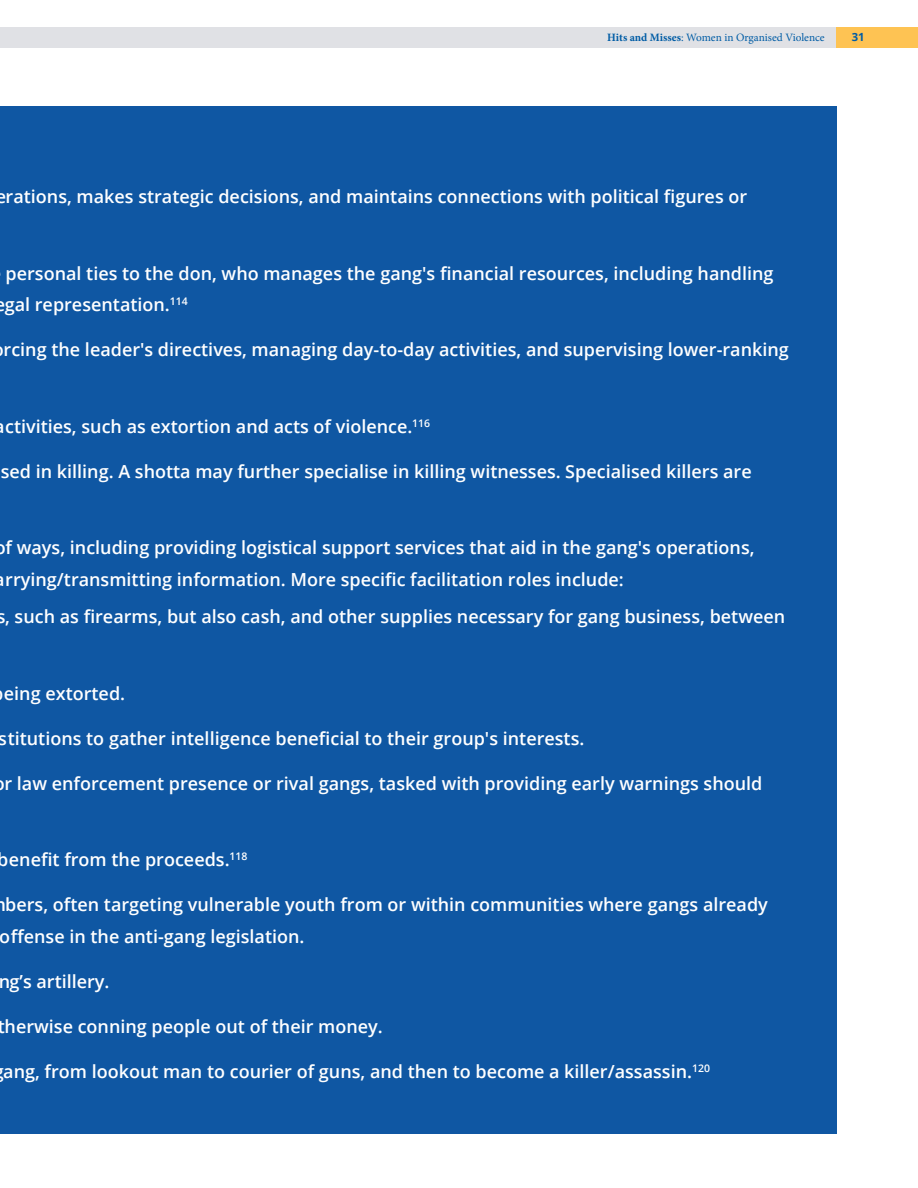
<style>
.page{position:relative;width:918px;height:1188px;background:#fff}
.page>*{position:absolute;margin:0;border:0;box-sizing:border-box;transform-origin:0 0}
.t1{font:600 18px/31.5px "Open Sans";color:#fff}
.t2{font:11.25px "Mignon";color:#005ca5}
.t3{font:700 11.25px "Open Sans";color:#005ca5}
.s1{font-weight:700}
</style>
<div class="page">
<div style="left:0;top:107px;width:837px;height:1027px;background:#0f57a3"></div>
<div style="left:0;top:27px;width:918px;height:21px;background:#e0e1e5"></div>
<div style="left:836px;top:27px;width:82px;height:21px;background:#fec353"></div>
<p class="t2" style="left:607px;top:29px;width:219px"><span class="s1">Hits and Misses</span>: Women in Organised Violence</p>
<p class="t3" style="left:852px;top:29px;width:14px">31</p>
<p class="t1" style="left:-5px;top:181px;width:753px">erations, makes strategic decisions, and maintains connections with political figures or</p>
<p class="t1" style="left:5px;top:257px;width:770px">personal ties to the don, who manages the gang's financial resources, including handling gal representation.<sup>114</sup></p>
<p class="t1" style="left:4px;top:334px;width:787px">rcing the leader's directives, managing day-to-day activities, and supervising lower-ranking</p>
<p class="t1" style="left:5px;top:410px;width:427px">ctivities, such as extortion and acts of violence.<sup>116</sup></p>
<p class="t1" style="left:1px;top:455px;width:752px">sed in killing. A shotta may further specialise in killing witnesses. Specialised killers are</p>
<p class="t1" style="left:5px;top:532px;width:751px;text-indent:-11px">of ways, including providing logistical support services that aid in the gang's operations, rrying/transmitting information. More specific facilitation roles include:</p>
<p class="t1" style="left:-4px;top:601px;width:790px">s, such as firearms, but also cash, and other supplies necessary for gang business, between</p>
<p class="t1" style="left:4px;top:677px;width:123px">eing extorted.</p>
<p class="t1" style="left:-1px;top:722px;width:587px">stitutions to gather intelligence beneficial to their group's interests.</p>
<p class="t1" style="left:4px;top:767px;width:760px">r law enforcement presence or rival gangs, tasked with providing early warnings should</p>
<p class="t1" style="left:-2px;top:844px;width:251px">benefit from the proceeds.<sup>118</sup></p>
<p class="t1" style="left:0;top:889px;width:770px;text-indent:6px">bers, often targeting vulnerable youth from or within communities where gangs already offense in the anti-gang legislation.</p>
<p class="t1" style="left:-2px;top:965px;width:113px">ng’s artillery.</p>
<p class="t1" style="left:-2px;top:1010px;width:387px">therwise conning people out of their money.</p>
<p class="t1" style="left:3px;top:1055px;width:708px">ang, from lookout man to courier of guns, and then to become a killer/assassin.<sup>120</sup></p>
</div>
